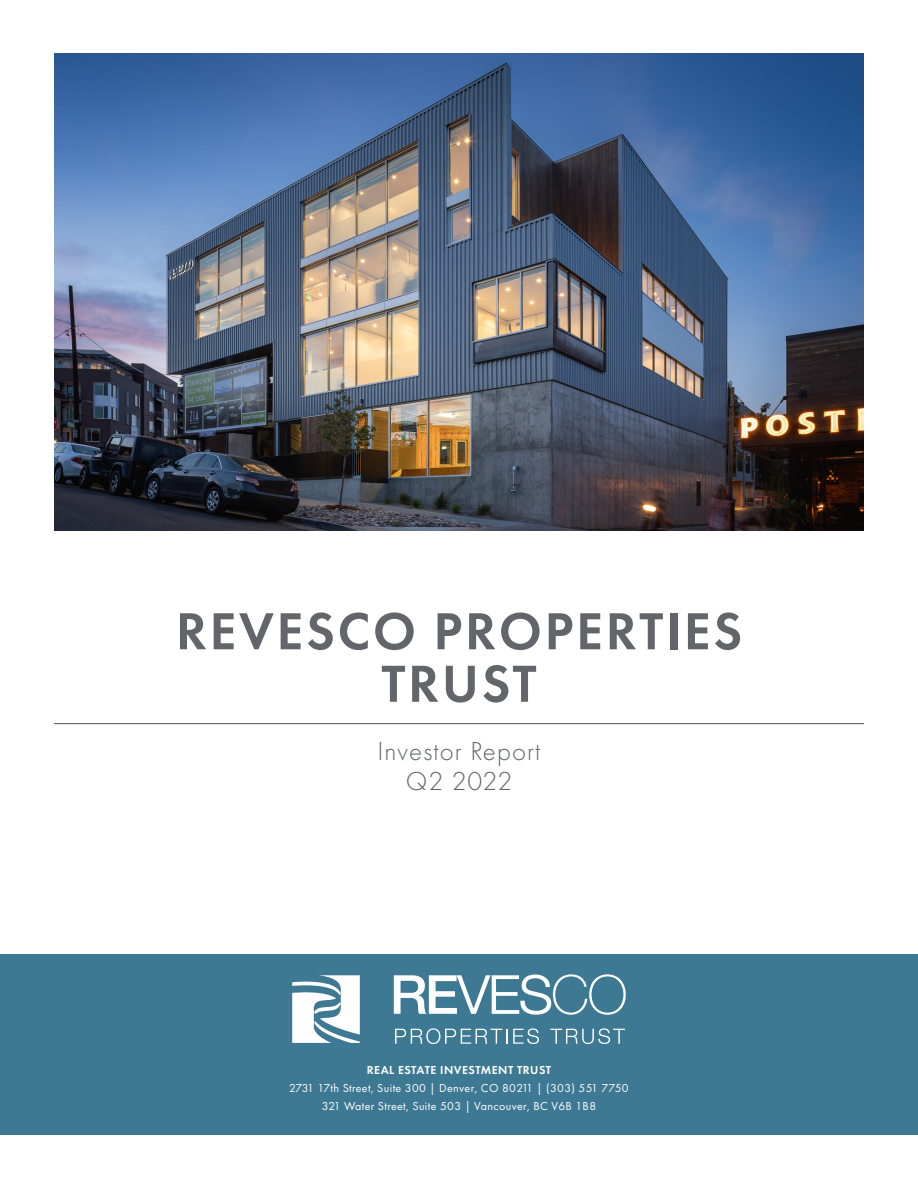
<style>
.page{position:relative;width:918px;height:1188px;background:#fff}
.page>*{position:absolute;margin:0;border:0;box-sizing:border-box;transform-origin:0 0}
.t1{font:600 54px/52.5px "Futura PT";letter-spacing:.05em;color:#63656a;text-align:center}
.t2{font:300 27px/30px "Futura PT";letter-spacing:.04em;color:#63656a;text-align:center}
.t3{font:12px/18px "Futura PT";letter-spacing:.03em;color:#fff;text-align:center}
.t4{font:600 12px "Futura PT";letter-spacing:.04em;color:#fff}
</style>
<div class="page">
<div style="left:0;top:954px;width:918px;height:180px;background:#3e7993"></div>
<img style="left:54px;top:54px;width:810px;height:477px">
<hr style="left:54px;top:723px;width:810px;height:1px;background:#63656a">
<svg style="left:394px;top:974px;width:232px;height:41px"></svg>
<svg style="left:292px;top:975px;width:68px;height:68px"></svg>
<svg style="left:395px;top:1028px;width:144px;height:16px"></svg>
<svg style="left:550px;top:1028px;width:75px;height:16px"></svg>
<h1 class="t1" style="left:176px;top:604px;width:568px">REVESCO PROPERTIES<br>TRUST</h1>
<h2 class="t2" style="left:377px;top:736px;width:165px">Investor Report<br>Q2 2022</h2>
<p class="t4" style="left:367px;top:1063px;width:186px">REAL ESTATE INVESTMENT TRUST</p>
<p class="t3" style="left:289px;top:1079px;width:341px">2731 17th Street, Suite 300 | Denver, CO 80211 | (303) 551 7750<br>321 Water Street, Suite 503 | Vancouver, BC V6B 1B8</p>
</div>
